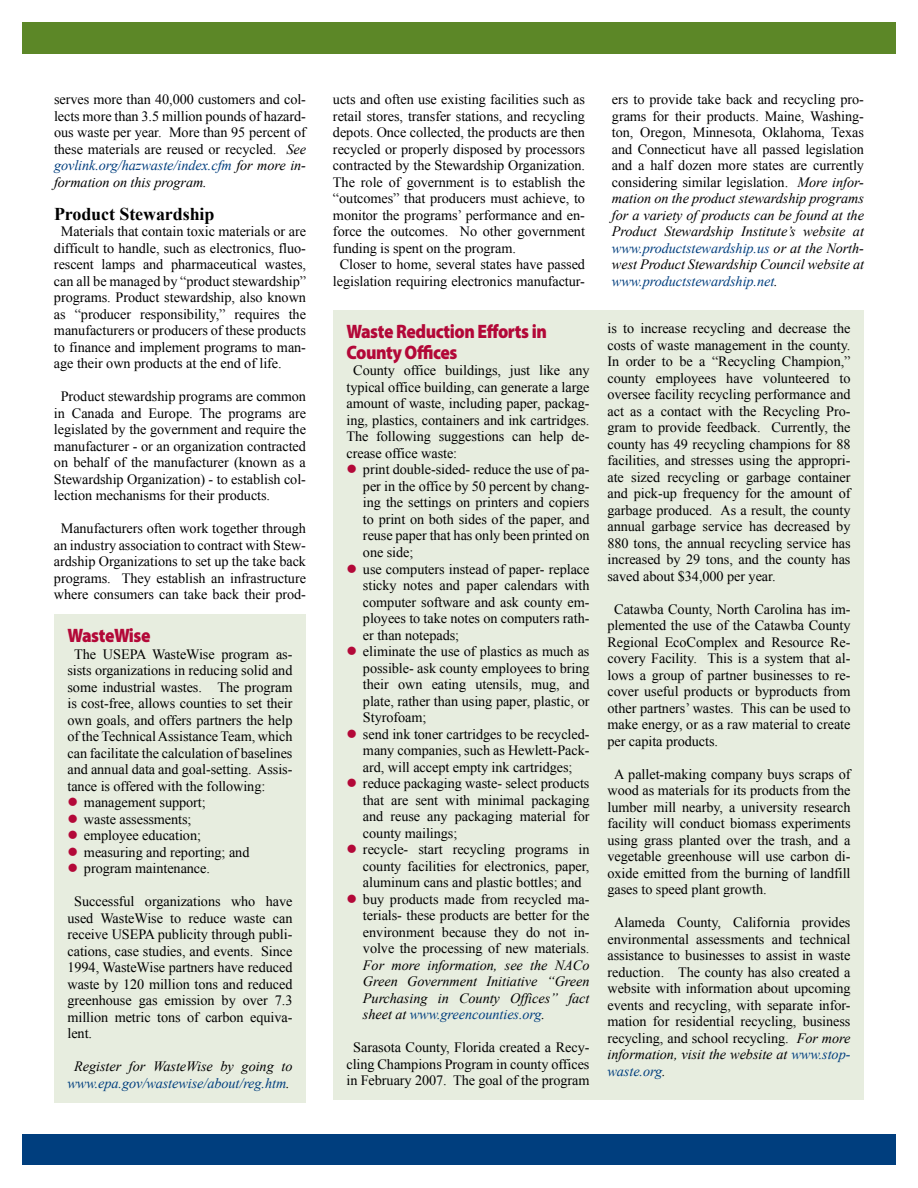
<style>
.page{position:relative;width:918px;height:1188px;background:#fff}
.page>*{position:absolute;margin:0;border:0;box-sizing:border-box;transform-origin:0 0}
.t1{font:900 19.5px/21px "Myriad Pro";letter-spacing:-.025em;color:#b30838;scale:.9 1}
.t2{font:700 18px "Times New Roman";letter-spacing:-.005em;color:#000}
.t3{font:14.25px/16.5px "Times New Roman";letter-spacing:-.005em;color:#000;text-align:justify}
.t4{font:italic 14.25px/16.5px "Times New Roman";letter-spacing:-.005em;color:#000;text-align:justify}
.t5{font:italic 14.25px/16.5px "Times New Roman";letter-spacing:-.005em;color:#003e7e;text-align:center}
.s1{font-style:italic}
.s2{font-style:italic;color:#003e7e}
.s3{color:#000}
.s4{color:#003e7e}
</style>
<div class="page">
<div style="left:0;top:1134px;width:918px;height:54px;background:#003e7e"></div>
<div style="left:0;top:0;width:918px;height:54px;background:#5c8727"></div>
<div style="left:0;top:0;width:22px;height:1188px;background:#fff"></div>
<div style="left:0;top:1166px;width:918px;height:22px;background:#fff"></div>
<div style="left:896px;top:0;width:22px;height:1188px;background:#fff"></div>
<div style="left:0;top:0;width:918px;height:21px;background:#fff"></div>
<div style="left:333px;top:310px;width:531px;height:790px;background:#e7eddf"></div>
<div style="left:54px;top:614px;width:252px;height:488px;background:#e7eddf"></div>
<p class="t3" style="left:54px;top:91px;width:254px">serves more than 40,000 customers and col&shy;lects more than 3.5 million pounds of hazard&shy;ous waste per year. More than 95 percent of these materials are reused or recycled. <span class="s1">See </span><span class="s2">govlink.org/hazwaste/index.cfm</span> <span class="s1">for more in&shy;formation on this program.</span></p>
<p class="t2" style="left:54px;top:203px;width:162px">Product Stewardship</p>
<p class="t3" style="left:54px;top:223px;width:254px;text-indent:7px">Materials that contain toxic materials or are difficult to handle, such as electronics, fluo&shy;rescent lamps and pharmaceutical wastes, can all be managed by “product stewardship” programs. Product stewardship, also known as “producer responsibility,” requires the manufacturers or producers of these products to finance and implement programs to man&shy;age their own products at the end of life.</p>
<p class="t3" style="left:54px;top:388px;width:254px;text-indent:7px">Product stewardship programs are common in Canada and Europe. The programs are legislated by the government and require the manufacturer - or an organization contracted on behalf of the manufacturer (known as a Stewardship Organization) - to establish col&shy;lection mechanisms for their products.</p>
<p class="t3" style="left:54px;top:520px;width:254px;text-align:center">Manufacturers often work together through an industry association to contract with Stew&shy;ardship Organizations to set up the take back programs. They establish an infrastructure where consumers can take back their prod-</p>
<h1 class="t1" style="left:68px;top:625px;width:94px">WasteWise</h1>
<p class="t3" style="left:74px;top:646px;width:220px">The USEPA WasteWise program as-</p>
<p class="t3" style="left:67px;top:662px;width:226px">sists organizations in reducing solid and</p>
<p class="t3" style="left:67px;top:679px;width:226px">some industrial wastes. The program</p>
<p class="t3" style="left:67px;top:695px;width:227px">is cost-free, allows counties to set their</p>
<p class="t3" style="left:67px;top:712px;width:227px">own goals, and offers partners the help</p>
<p class="t3" style="left:67px;top:728px;width:227px">of the Technical Assistance Team, which</p>
<p class="t3" style="left:67px;top:745px;width:227px">can facilitate the calculation of baselines</p>
<p class="t3" style="left:67px;top:761px;width:227px">and annual data and goal-setting. Assis-</p>
<p class="t3" style="left:67px;top:778px;width:199px">tance is offered with the following:</p>
<p class="t3" style="left:84px;top:794px;width:123px">management support;</p>
<p class="t3" style="left:84px;top:811px;width:109px">waste assessments;</p>
<p class="t3" style="left:84px;top:827px;width:119px">employee education;</p>
<p class="t3" style="left:84px;top:844px;width:167px">measuring and reporting; and</p>
<p class="t3" style="left:84px;top:860px;width:128px">program maintenance.</p>
<p class="t3" style="left:67px;top:893px;width:227px;text-indent:7px">Successful organizations who have used WasteWise to reduce waste can receive USEPA publicity through publi&shy;cations, case studies, and events. Since 1994, WasteWise partners have reduced waste by 120 million tons and reduced greenhouse gas emission by over 7.3 million metric tons of carbon equiva&shy;lent.</p>
<p class="t5" style="left:67px;top:1058px;width:227px"><span class="s3">Register for WasteWise by going to </span>www.epa.gov/wastewise/about/reg.htm<span class="s3">.</span></p>
<p class="t3" style="left:333px;top:91px;width:254px">ucts and often use existing facilities such as</p>
<p class="t3" style="left:333px;top:108px;width:254px">retail stores, transfer stations, and recycling</p>
<p class="t3" style="left:333px;top:124px;width:253px">depots. Once collected, the products are then</p>
<p class="t3" style="left:333px;top:141px;width:253px">recycled or properly disposed by processors</p>
<p class="t3" style="left:333px;top:157px;width:254px">contracted by the Stewardship Organization.</p>
<p class="t3" style="left:333px;top:174px;width:254px">The role of government is to establish the</p>
<p class="t3" style="left:333px;top:190px;width:254px">“outcomes” that producers must achieve, to</p>
<p class="t3" style="left:333px;top:207px;width:254px">monitor the programs’ performance and en-</p>
<p class="t3" style="left:333px;top:223px;width:253px">force the outcomes. No other government</p>
<p class="t3" style="left:333px;top:240px;width:185px">funding is spent on the program.</p>
<p class="t3" style="left:340px;top:256px;width:247px">Closer to home, several states have passed</p>
<p class="t3" style="left:333px;top:273px;width:253px">legislation requiring electronics manufactur-</p>
<h1 class="t1" style="left:346px;top:321px;width:224px">Waste Reduction Efforts in<br>County Offices</h1>
<p class="t3" style="left:346px;top:362px;width:245px;text-indent:7px">County office buildings, just like any typical office building, can generate a large amount of waste, including paper, packag&shy;ing, plastics, containers and ink cartridges.<br>The following suggestions can help de&shy;crease office waste:</p>
<p class="t3" style="left:363px;top:461px;width:228px;text-align:left">print double-sided- reduce the use of pa&shy;per in the office by 50 percent by chang&shy;ing the settings on printers and copiers to print on both sides of the paper, and reuse paper that has only been printed on one side;<br>use computers instead of paper- replace sticky notes and paper calendars with computer software and ask county em&shy;ployees to take notes on computers rath&shy;er than notepads;<br>eliminate the use of plastics as much as possible- ask county employees to bring their own eating utensils, mug, and plate, rather than using paper, plastic, or Styrofoam;<br>send ink toner cartridges to be recycled&shy;many companies, such as Hewlett-Pack&shy;ard, will accept empty ink cartridges; reduce packaging waste- select products that are sent with minimal packaging and reuse any packaging material for county mailings;<br>recycle- start recycling programs in county facilities for electronics, paper, aluminum cans and plastic bottles; and buy products made from recycled ma&shy;terials- these products are better for the environment because they do not in&shy;volve the processing of new materials.</p>
<p class="t4" style="left:363px;top:956px;width:228px">For more information, see the NACo Green Government Initiative “Green Purchasing in County Offices” fact sheet at <span class="s4">www.greencounties.org</span>.</p>
<p class="t3" style="left:346px;top:1039px;width:245px;text-align:center">Sarasota County, Florida created a Recy&shy;cling Champions Program in county offices in February 2007. The goal of the program</p>
<p class="t3" style="left:612px;top:91px;width:254px">ers to provide take back and recycling pro&shy;grams for their products. Maine, Washing&shy;ton, Oregon, Minnesota, Oklahoma, Texas and Connecticut have all passed legislation and a half dozen more states are currently considering similar legislation. <span class="s1">More infor&shy;mation on the product stewardship programs for a variety of products can be found at the Product Stewardship Institute’s website at </span><span class="s2">www.productstewardship.us</span> <span class="s1">or at the North&shy;west Product Stewardship Council website at </span><span class="s2">www.productstewardship.net</span><span class="s1">.</span></p>
<p class="t3" style="left:607px;top:320px;width:245px">is to increase recycling and decrease the costs of waste management in the county.<br>In order to be a “Recycling Champion,” county employees have volunteered to oversee facility recycling performance and act as a contact with the Recycling Pro&shy;gram to provide feedback. Currently, the county has 49 recycling champions for 88 facilities, and stresses using the appropri&shy;ate sized recycling or garbage container and pick-up frequency for the amount of garbage produced. As a result, the county annual garbage service has decreased by 880 tons, the annual recycling service has increased by 29 tons, and the county has saved about $34,000 per year.</p>
<p class="t3" style="left:607px;top:601px;width:245px;text-indent:7px">Catawba County, North Carolina has im&shy;plemented the use of the Catawba County Regional EcoComplex and Resource Re&shy;covery Facility. This is a system that al&shy;lows a group of partner businesses to re&shy;cover useful products or byproducts from other partners’ wastes. This can be used to make energy, or as a raw material to create per capita products.</p>
<p class="t3" style="left:607px;top:766px;width:245px;text-indent:7px">A pallet-making company buys scraps of wood as materials for its products from the lumber mill nearby, a university research facility will conduct biomass experiments using grass planted over the trash, and a vegetable greenhouse will use carbon di&shy;oxide emitted from the burning of landfill gases to speed plant growth.</p>
<p class="t3" style="left:607px;top:914px;width:245px;text-indent:7px">Alameda County, California provides environmental assessments and technical assistance to businesses to assist in waste reduction. The county has also created a website with information about upcoming events and recycling, with separate infor&shy;mation for residential recycling, business recycling, and school recycling. <span class="s1">For more information, visit the website at</span> <span class="s2">www.stop&shy;waste.org</span><span class="s1">.</span></p>
</div>
